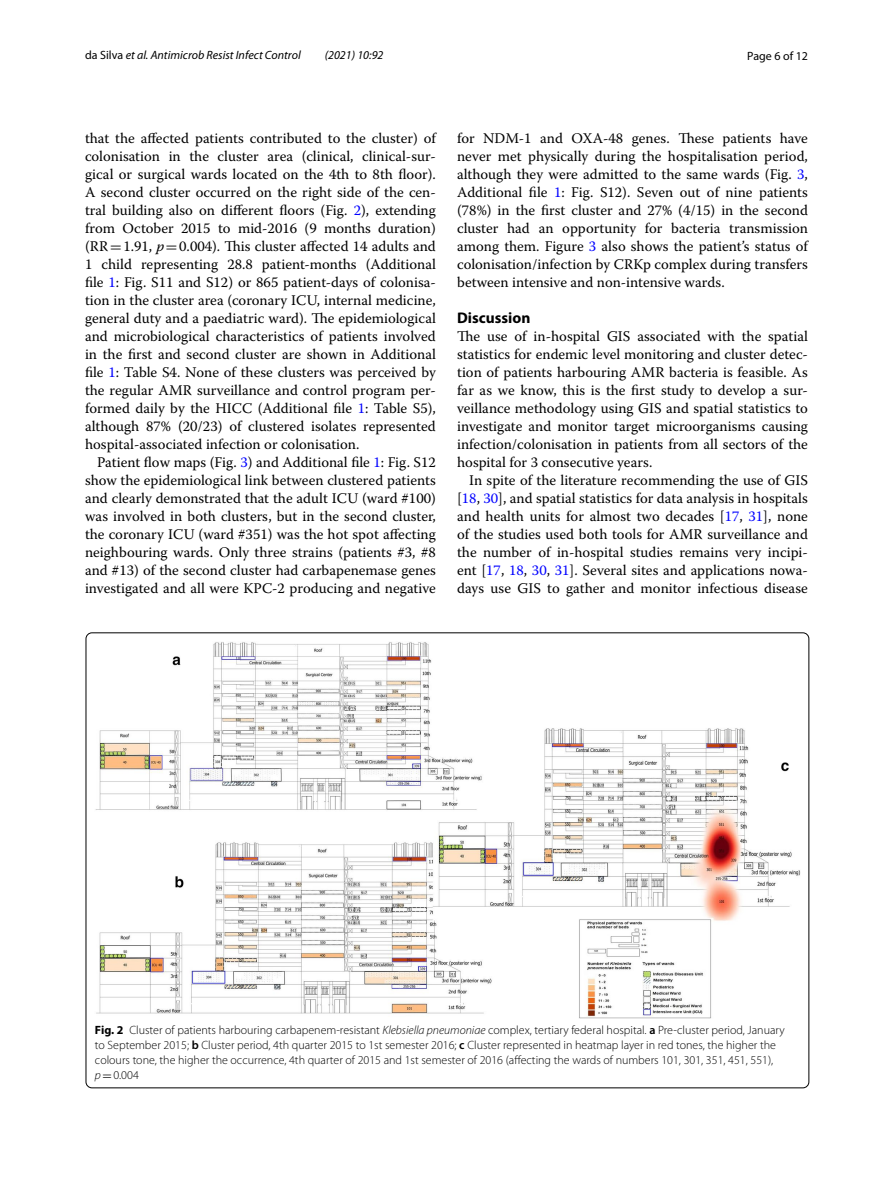
<style>
.page{position:relative;width:893px;height:1187px;background:#fff}
.page>*{position:absolute;margin:0;border:0;box-sizing:border-box;transform-origin:0 0}
.t1{font:700 15.45px "Myriad Pro";color:#000}
.t2{font:14.7px/18px "Warnock Pro";color:#000;text-align:justify}
.t3{font:300 12px/15px "Myriad Pro";color:#000}
.t4{font:italic 12px "Myriad Pro";color:#000}
.t5{font:12px "Myriad Pro";color:#000}
.s1{font-style:normal}
.s2{color:#00f}
.s3{font-family:"MTSY"}
.s4{font-style:italic}
.s5{font-style:inherit}
.s6{font-weight:700}
.s7{font-weight:600}
.s8{font-family:"MTSY";font-weight:400}
</style>
<div class="page">
<img style="left:95px;top:642px;width:705px;height:376px">
<p class="t4" style="left:85px;top:48px;width:217px"><span class="s1">da Silva</span> et al. Antimicrob Resist Infect Control</p>
<p class="t4" style="left:325px;top:48px;width:60px">(2021) 10:92</p>
<p class="t5" style="left:747px;top:48px;width:62px">Page 6 of 12</p>
<p class="t2" style="left:85px;top:128px;width:352px">that the affected patients contributed to the cluster) of colonisation in the cluster area (clinical, clinical-sur&shy;gical or surgical wards located on the 4th to 8th floor).<br>A second cluster occurred on the right side of the cen&shy;tral building also on different floors (Fig. <span class="s2">2</span>), extending from October 2015 to mid-2016 (9 months duration) (RR<span class="s3">=</span>1.91, <span class="s4">p</span><span class="s3">=</span>0.004). This cluster affected 14 adults and 1 child representing 28.8 patient-months (Additional file <span class="s2">1</span>: Fig. S11 and S12) or 865 patient-days of colonisa&shy;tion in the cluster area (coronary ICU, internal medicine, general duty and a paediatric ward). The epidemiological and microbiological characteristics of patients involved in the first and second cluster are shown in Additional file <span class="s2">1</span>: Table S4. None of these clusters was perceived by the regular AMR surveillance and control program per&shy;formed daily by the HICC (Additional file <span class="s2">1</span>: Table S5), although 87% (20/23) of clustered isolates represented hospital-associated infection or colonisation.</p>
<p class="t2" style="left:85px;top:452px;width:352px;text-indent:12px">Patient flow maps (Fig. <span class="s2">3</span>) and Additional file <span class="s2">1</span>: Fig. S12 show the epidemiological link between clustered patients and clearly demonstrated that the adult ICU (ward #100) was involved in both clusters, but in the second cluster, the coronary ICU (ward #351) was the hot spot affecting neighbouring wards. Only three strains (patients #3, #8 and #13) of the second cluster had carbapenemase genes investigated and all were KPC-2 producing and negative</p>
<p class="t2" style="left:457px;top:128px;width:352px">for NDM-1 and OXA-48 genes. These patients have never met physically during the hospitalisation period, although they were admitted to the same wards (Fig. <span class="s2">3</span>, Additional file <span class="s2">1</span>: Fig. S12). Seven out of nine patients (78%) in the first cluster and 27% (4/15) in the second cluster had an opportunity for bacteria transmission among them. Figure <span class="s2">3</span> also shows the patient’s status of colonisation/infection by CRKp complex during transfers between intensive and non-intensive wards.</p>
<p class="t1" style="left:457px;top:307px;width:75px"><span class="s5">D</span>iscussion</p>
<p class="t2" style="left:457px;top:326px;width:352px">The use of in-hospital GIS associated with the spatial statistics for endemic level monitoring and cluster detec&shy;tion of patients harbouring AMR bacteria is feasible. As far as we know, this is the first study to develop a sur&shy;veillance methodology using GIS and spatial statistics to investigate and monitor target microorganisms causing infection/colonisation in patients from all sectors of the hospital for 3 consecutive years.</p>
<p class="t2" style="left:457px;top:470px;width:352px;text-indent:12px">In spite of the literature recommending the use of GIS [<span class="s2">18</span>, <span class="s2">30</span>], and spatial statistics for data analysis in hospitals and health units for almost two decades [<span class="s2">17</span>, <span class="s2">31</span>], none of the studies used both tools for AMR surveillance and the number of in-hospital studies remains very incipi&shy;ent [<span class="s2">17</span>, <span class="s2">18</span>, <span class="s2">30</span>, <span class="s2">31</span>]. Several sites and applications nowa&shy;days use GIS to gather and monitor infectious disease</p>
<p class="t3" style="left:95px;top:1022px;width:691px"><span class="s6">Fig. 2</span> Cluster of patients harbouring carbapenem-resistant <span class="s4">Klebsiella pneumoniae</span> complex, tertiary federal hospital. <span class="s7">a</span> Pre-cluster period, January to September 2015; <span class="s7">b</span> Cluster period, 4th quarter 2015 to 1st semester 2016; <span class="s7">c</span> Cluster represented in heatmap layer in red tones, the higher the colours tone, the higher the occurrence, 4th quarter of 2015 and 1st semester of 2016 (affecting the wards of numbers 101, 301, 351, 451, 551), <span class="s4">p</span><span class="s8">=</span>0.004</p>
</div>
